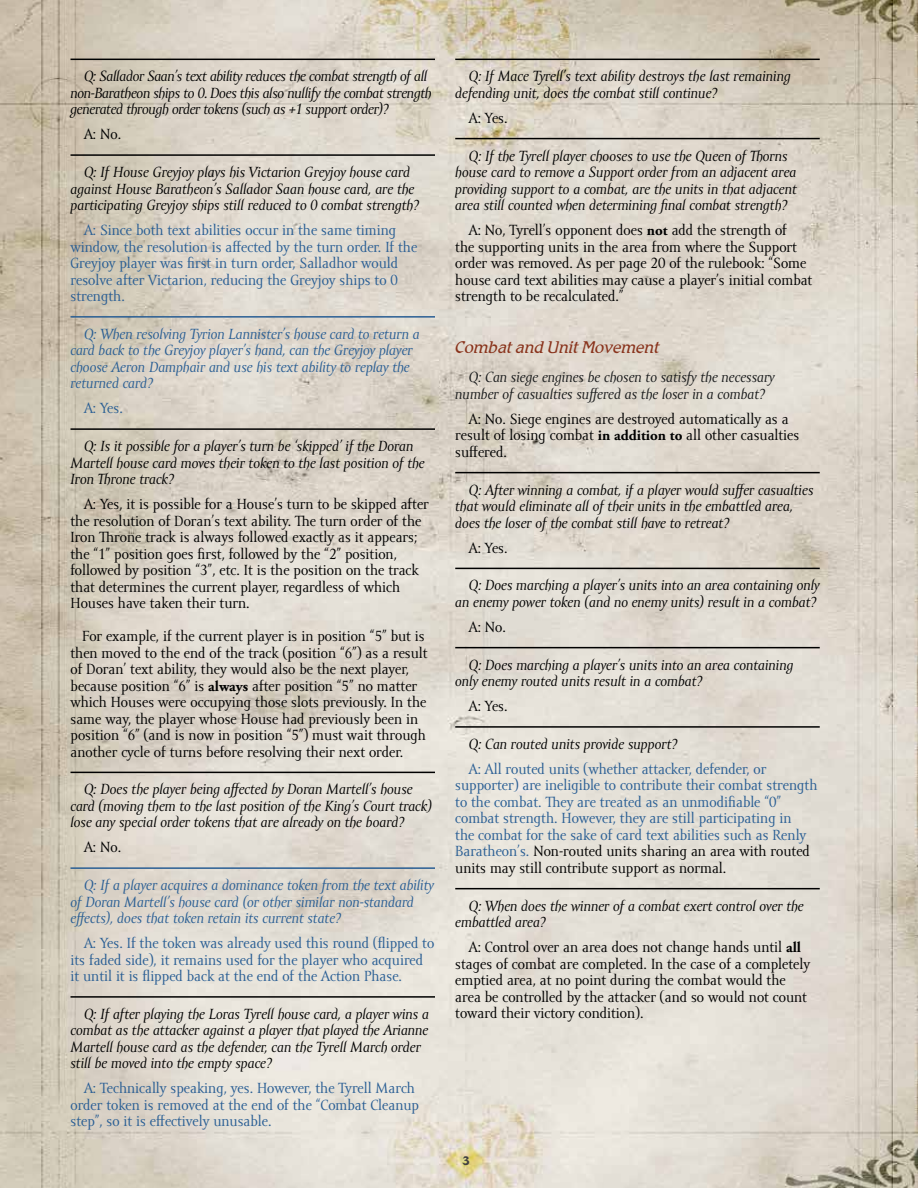
<style>
.page{position:relative;width:918px;height:1188px;background:#fff}
.page>*{position:absolute;margin:0;border:0;box-sizing:border-box;transform-origin:0 0}
.t1{font:italic 300 16.5px "Romic Std";color:#89331c}
.t2{font:italic 15px/16.5px "Amor Serif Pro";color:#000}
.t3{font:15px/16.5px "Amor Serif Pro";color:#000}
.t4{font:15px/16.5px "Amor Serif Pro";color:#295e94}
.t5{font:italic 15px/16.5px "Amor Serif Pro";color:#295e94}
.t6{font:italic 15px/16.5px "Amor Serif Pro";letter-spacing:-.02em;color:#000}
.t7{font:italic 15px/16.5px "Amor Serif Pro";color:#17191a}
.t8{font:700 12px "Romic Std";color:#414042}
.s1{font-family:"Adobe Garamond Pro";font-weight:700}
.s2{color:#000}
</style>
<div class="page">
<img style="left:0;top:0;width:918px;height:1188px">
<hr style="left:70px;top:59px;width:365px;height:1px;background:#000">
<hr style="left:70px;top:154px;width:365px;height:2px;background:#000">
<hr style="left:70px;top:316px;width:365px;height:2px;background:#295e94">
<hr style="left:70px;top:428px;width:365px;height:2px;background:#000">
<hr style="left:70px;top:772px;width:365px;height:1px;background:#000">
<hr style="left:70px;top:867px;width:365px;height:2px;background:#295e94">
<hr style="left:70px;top:996px;width:365px;height:2px;background:#000">
<hr style="left:455px;top:59px;width:365px;height:1px;background:#000">
<hr style="left:455px;top:138px;width:365px;height:1px;background:#000">
<hr style="left:455px;top:472px;width:365px;height:1px;background:#000">
<hr style="left:455px;top:568px;width:365px;height:1px;background:#000">
<hr style="left:455px;top:647px;width:365px;height:1px;background:#000">
<hr style="left:455px;top:726px;width:365px;height:2px;background:#000">
<hr style="left:455px;top:888px;width:365px;height:1px;background:#000">
<p class="t6" style="left:70px;top:69px;width:363px;text-indent:14px">Q: Sallador Saan’s text ability reduces the combat strength of all non-Baratheon ships to 0. Does this also nullify the combat strength generated through order tokens (such as +1 support order)?</p>
<p class="t3" style="left:84px;top:127px;width:39px">A: No.</p>
<p class="t2" style="left:70px;top:164px;width:350px;text-align:center">Q: If House Greyjoy plays his Victarion Greyjoy house card against House Baratheon’s Sallador Saan house card, are the participating Greyjoy ships still reduced to 0 combat strength?</p>
<p class="t4" style="left:70px;top:222px;width:348px;text-indent:14px">A: Since both text abilities occur in the same timing window, the resolution is affected by the turn order. If the Greyjoy player was first in turn order, Salladhor would resolve after Victarion, reducing the Greyjoy ships to 0 strength.</p>
<p class="t5" style="left:70px;top:326px;width:351px;text-indent:14px">Q: When resolving Tyrion Lannister’s house card to return a card back to the Greyjoy player’s hand, can the Greyjoy player choose Aeron Damphair and use his text ability to replay the returned card?</p>
<p class="t4" style="left:84px;top:401px;width:40px">A: Yes.</p>
<p class="t2" style="left:70px;top:438px;width:356px;text-indent:14px">Q: Is it possible for a player’s turn be ‘skipped’ if the Doran<br>Martell house card moves their token to the last position of the<br>Iron Throne track?</p>
<p class="t3" style="left:70px;top:496px;width:360px;text-indent:14px">A: Yes, it is possible for a House’s turn to be skipped after the resolution of Doran’s text ability. The turn order of the Iron Throne track is always followed exactly as it appears; the “1” position goes first, followed by the “2” position, followed by position “3”, etc. It is the position on the track that determines the current player, regardless of which Houses have taken their turn.</p>
<p class="t3" style="left:70px;top:628px;width:359px;text-indent:12px">For example, if the current player is in position “5” but is then moved to the end of the track (position “6”) as a result of Doran’ text ability, they would also be the next player, because position “6” is <span class="s1">always</span> after position “5” no matter which Houses were occupying those slots previously. In the same way, the player whose House had previously been in position “6” (and is now in position “5”) must wait through another cycle of turns before resolving their next order.</p>
<p class="t2" style="left:70px;top:782px;width:363px;text-indent:14px">Q: Does the player being affected by Doran Martell’s house card (moving them to the last position of the King’s Court track) lose any special order tokens that are already on the board?</p>
<p class="t3" style="left:84px;top:840px;width:39px">A: No.</p>
<p class="t5" style="left:70px;top:877px;width:365px;text-indent:14px">Q: If a player acquires a dominance token from the text ability of Doran Martell’s house card (or other similar non-standard effects), does that token retain its current state?</p>
<p class="t4" style="left:70px;top:935px;width:365px;text-indent:14px">A: Yes. If the token was already used this round (flipped to its faded side), it remains used for the player who acquired it until it is flipped back at the end of the Action Phase.</p>
<p class="t2" style="left:70px;top:1006px;width:360px;text-indent:14px">Q: If after playing the Loras Tyrell house card, a player wins a combat as the attacker against a player that played the Arianne Martell house card as the defender, can the Tyrell March order still be moved into the empty space?</p>
<p class="t4" style="left:70px;top:1081px;width:350px;text-indent:14px">A: Technically speaking, yes. However, the Tyrell March order token is removed at the end of the “Combat Cleanup step”, so it is effectively unusable.</p>
<p class="t2" style="left:455px;top:69px;width:337px;text-indent:14px">Q: If Mace Tyrell’s text ability destroys the last remaining defending unit, does the combat still continue?</p>
<p class="t3" style="left:469px;top:110px;width:40px">A: Yes.</p>
<p class="t2" style="left:455px;top:148px;width:343px;text-indent:14px">Q: If the Tyrell player chooses to use the Queen of Thorns house card to remove a Support order from an adjacent area providing support to a combat, are the units in that adjacent area still counted when determining final combat strength?</p>
<p class="t3" style="left:455px;top:222px;width:359px;text-indent:14px">A: No, Tyrell’s opponent does <span class="s1">not</span> add the strength of<br>the supporting units in the area from where the Support order was removed. As per page 20 of the rulebook: “Some house card text abilities may cause a player’s initial combat strength to be recalculated.”</p>
<p class="t1" style="left:455px;top:337px;width:206px">Combat and Unit Movement</p>
<p class="t7" style="left:455px;top:370px;width:321px;text-indent:14px">Q: Can siege engines be chosen to satisfy the necessary number of casualties suffered as the loser in a combat?</p>
<p class="t3" style="left:455px;top:411px;width:346px;text-indent:14px">A: No. Siege engines are destroyed automatically as a result of losing combat <span class="s1">in addition to</span> all other casualties suffered.</p>
<p class="t2" style="left:455px;top:482px;width:360px;text-indent:14px">Q: After winning a combat, if a player would suffer casualties that would eliminate all of their units in the embattled area, does the loser of the combat still have to retreat?</p>
<p class="t3" style="left:469px;top:540px;width:40px">A: Yes.</p>
<p class="t2" style="left:455px;top:578px;width:366px;text-align:right">Q: Does marching a player’s units into an area containing only an enemy power token (and no enemy units) result in a combat?</p>
<p class="t3" style="left:469px;top:619px;width:39px">A: No.</p>
<p class="t2" style="left:455px;top:657px;width:340px;text-indent:14px">Q: Does marching a player’s units into an area containing only enemy routed units result in a combat?</p>
<p class="t3" style="left:469px;top:698px;width:40px">A: Yes.</p>
<p class="t2" style="left:469px;top:736px;width:210px">Q: Can routed units provide support?</p>
<p class="t4" style="left:455px;top:761px;width:364px;text-indent:14px">A: All routed units (whether attacker, defender, or supporter) are ineligible to contribute their combat strength to the combat. They are treated as an unmodifiable “0” combat strength. However, they are still participating in<br>the combat for the sake of card text abilities such as Renly Baratheon’s. <span class="s2">Non-routed units sharing an area with routed units may still contribute support as normal.</span></p>
<p class="t2" style="left:455px;top:898px;width:350px;text-indent:14px">Q: When does the winner of a combat exert control over the embattled area?</p>
<p class="t3" style="left:455px;top:939px;width:356px;text-indent:14px">A: Control over an area does not change hands until <span class="s1">all </span>stages of combat are completed. In the case of a completely emptied area, at no point during the combat would the area be controlled by the attacker (and so would not count toward their victory condition).</p>
<p class="t8" style="left:462px;top:1154px;width:10px">3</p>
</div>
